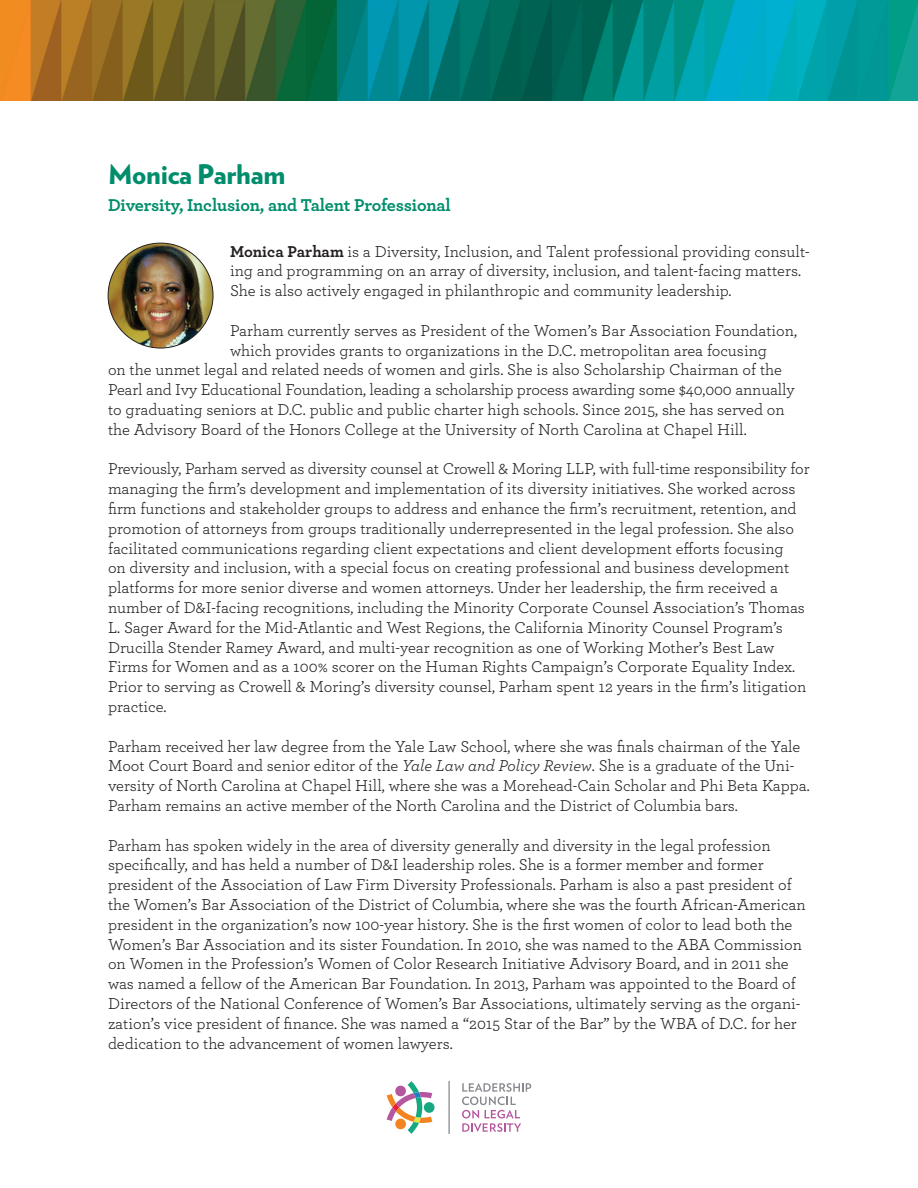
<style>
.page{position:relative;width:918px;height:1188px;background:#fff}
.page>*{position:absolute;margin:0;border:0;box-sizing:border-box;transform-origin:0 0}
.t1{font:900 27px "Verlag";letter-spacing:-.01em;color:#008d6c}
.t2{font:700 18px "Archer";letter-spacing:-.01em;color:#008d6c}
.t3{font:16.5px/19.8px "Archer";color:#231f20}
.s1{font-weight:700}
.s2{font-style:italic}
</style>
<div class="page">
<svg style="left:462px;top:1083px;width:69px;height:49px"></svg>
<svg style="left:424px;top:1102px;width:11px;height:11px"></svg>
<svg style="left:387px;top:1081px;width:45px;height:53px"></svg>
<svg style="left:448px;top:1081px;width:2px;height:53px"></svg>
<img style="left:0;top:0;width:918px;height:100px">
<img style="left:108px;top:243px;width:105px;height:105px;border-radius:52px">
<p class="t1" style="left:108px;top:152px;width:179px">Monica Parham</p>
<p class="t2" style="left:108px;top:191px;width:344px">Diversity, Inclusion, and Talent Professional</p>
<p class="t3" style="left:230px;top:241px;width:581px"><span class="s1">Monica Parham</span> is a Diversity, Inclusion, and Talent professional providing consult&shy;ing and programming on an array of diversity, inclusion, and talent-facing matters.<br>She is also actively engaged in philanthropic and community leadership.</p>
<p class="t3" style="left:230px;top:320px;width:569px">Parham currently serves as President of the Women’s Bar Association Foundation, which provides grants to organizations in the D.C. metropolitan area focusing</p>
<p class="t3" style="left:108px;top:359px;width:688px">on the unmet legal and related needs of women and girls. She is also Scholarship Chairman of the Pearl and Ivy Educational Foundation, leading a scholarship process awarding some $40,000 annually to graduating seniors at D.C. public and public charter high schools. Since 2015, she has served on the Advisory Board of the Honors College at the University of North Carolina at Chapel Hill.</p>
<p class="t3" style="left:108px;top:458px;width:703px">Previously, Parham served as diversity counsel at Crowell &amp; Moring LLP, with full-time responsibility for managing the firm’s development and implementation of its diversity initiatives. She worked across firm functions and stakeholder groups to address and enhance the firm’s recruitment, retention, and promotion of attorneys from groups traditionally underrepresented in the legal profession. She also facilitated communications regarding client expectations and client development efforts focusing<br>on diversity and inclusion, with a special focus on creating professional and business development platforms for more senior diverse and women attorneys. Under her leadership, the firm received a number of D&amp;I-facing recognitions, including the Minority Corporate Counsel Association’s Thomas L. Sager Award for the Mid-Atlantic and West Regions, the California Minority Counsel Program’s Drucilla Stender Ramey Award, and multi-year recognition as one of Working Mother’s Best Law Firms for Women and as a 100% scorer on the Human Rights Campaign’s Corporate Equality Index.<br>Prior to serving as Crowell &amp; Moring’s diversity counsel, Parham spent 12 years in the firm’s litigation practice.</p>
<p class="t3" style="left:108px;top:736px;width:703px">Parham received her law degree from the Yale Law School, where she was finals chairman of the Yale Moot Court Board and senior editor of the <span class="s2">Yale Law and Policy Review</span>. She is a graduate of the Uni&shy;versity of North Carolina at Chapel Hill, where she was a Morehead-Cain Scholar and Phi Beta Kappa.<br>Parham remains an active member of the North Carolina and the District of Columbia bars.</p>
<p class="t3" style="left:108px;top:835px;width:699px">Parham has spoken widely in the area of diversity generally and diversity in the legal profession specifically, and has held a number of D&amp;I leadership roles. She is a former member and former president of the Association of Law Firm Diversity Professionals. Parham is also a past president of the Women’s Bar Association of the District of Columbia, where she was the fourth African-American president in the organization’s now 100-year history. She is the first women of color to lead both the Women’s Bar Association and its sister Foundation. In 2010, she was named to the ABA Commission on Women in the Profession’s Women of Color Research Initiative Advisory Board, and in 2011 she was named a fellow of the American Bar Foundation. In 2013, Parham was appointed to the Board of Directors of the National Conference of Women’s Bar Associations, ultimately serving as the organi&shy;zation’s vice president of finance. She was named a “2015 Star of the Bar” by the WBA of D.C. for her dedication to the advancement of women lawyers.</p>
</div>
